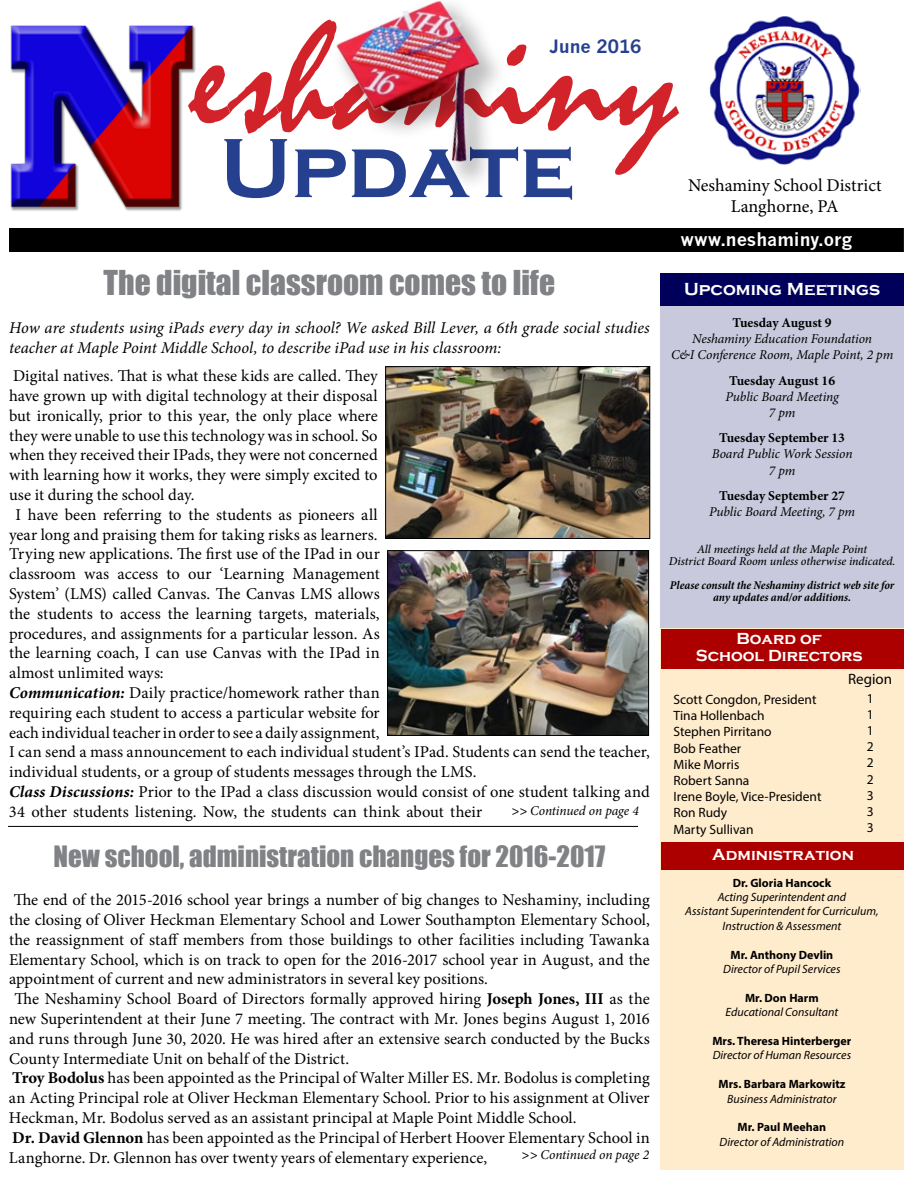
<style>
.page{position:relative;width:918px;height:1188px;background:#fff}
.page>*{position:absolute;margin:0;border:0;box-sizing:border-box;transform-origin:0 0}
.t1{font:159px "Mistral";color:#d2232a}
.t2{font:700 87px "Copperplate Gothic";color:#25408f}
.t3{font:31.5px "Impact";color:#808285}
.t4{font:27px "Impact";color:#808285}
.t5{font:18px/21.6px "Minion Pro";letter-spacing:-.005em;color:#000;text-align:center}
.t6{font:700 18px "News Gothic";color:#fff}
.t7{font:700 18px "Copperplate Gothic";color:#fff}
.t8{font:700 18px "News Gothic";color:#25408f}
.t9{font:16.5px "Minion Pro";color:#000}
.t10{font:italic 16.5px/19.8px "Minion Pro";color:#000}
.t11{font:700 16.5px/16.5px "Copperplate Gothic";color:#fff;text-align:center}
.t12{font:15px "Myriad Pro";color:#000}
.t13{font:italic 13.5px/16.2px "Minion Pro";letter-spacing:-.01em;color:#000;text-align:center}
.t14{font:13.5px/16.2px "Myriad Pro";color:#000}
.t15{font:700 13.5px "Minion Pro";color:#000}
.t16{font:italic 12px/14.4px "Myriad Pro";color:#000;text-align:center}
.t17{font:700 12px "Myriad Pro";color:#000}
.t18{font:italic 500 12px/12px "Minion Pro";letter-spacing:-.005em;color:#000;text-align:center}
.t19{font:italic 700 condensed 12px/12px "Minion Pro";letter-spacing:-.005em;color:#000;text-align:center}
.s1{font-weight:700;font-style:italic}
.s2{font-weight:700}
</style>
<div class="page">
<div style="left:661px;top:273px;width:243px;height:381px;background:#c9c9dd"></div>
<img style="left:10px;top:25px;width:186px;height:186px">
<img style="left:709px;top:16px;width:152px;height:149px">
<div style="left:10px;top:229px;width:893px;height:22px;background:#000"></div>
<div style="left:9px;top:228px;width:895px;height:24px;border:2px solid #000"></div>
<div style="left:661px;top:273px;width:243px;height:32px;background:#00005b"></div>
<div style="left:661px;top:629px;width:243px;height:541px;background:#ffeccc"></div>
<div style="left:661px;top:629px;width:243px;height:40px;background:#ac0000"></div>
<div style="left:661px;top:843px;width:243px;height:27px;background:#ac0000"></div>
<hr style="left:8px;top:826px;width:630px;height:1px;background:#000">
<img style="left:387px;top:368px;width:261px;height:169px">
<div style="left:385px;top:366px;width:265px;height:173px;border:1px solid #000"></div>
<img style="left:389px;top:552px;width:258px;height:182px">
<div style="left:387px;top:550px;width:262px;height:186px;border:1px solid #000"></div>
<img style="left:336px;top:1px;width:162px;height:181px">
<h1 class="t1" style="left:191px;top:-10px;width:489px">eshaminy</h1>
<p class="t8" style="left:550px;top:36px;width:93px">June 2016</p>
<h2 class="t2" style="left:220px;top:120px;width:356px">Update</h2>
<p class="t5" style="left:688px;top:174px;width:195px">Neshaminy School District<br>Langhorne, PA</p>
<p class="t6" style="left:680px;top:228px;width:173px">www.neshaminy.org</p>
<h3 class="t3" style="left:104px;top:258px;width:453px">The digital classroom comes to life</h3>
<p class="t10" style="left:9px;top:318px;width:642px">How are students using iPads every day in school? We asked Bill Lever, a 6th grade social studies teacher at Maple Point Middle School, to describe iPad use in his classroom:</p>
<p class="t9" style="left:13px;top:365px;width:366px">Digital natives. That is what these kids are called. They</p>
<p class="t9" style="left:9px;top:385px;width:370px">have grown up with digital technology at their disposal</p>
<p class="t9" style="left:9px;top:405px;width:370px">but ironically, prior to this year, the only place where</p>
<p class="t9" style="left:9px;top:424px;width:370px">they were unable to use this technology was in school. So</p>
<p class="t9" style="left:9px;top:444px;width:370px">when they received their IPads, they were not concerned</p>
<p class="t9" style="left:9px;top:464px;width:370px">with learning how it works, they were simply excited to</p>
<p class="t9" style="left:9px;top:484px;width:187px">use it during the school day.</p>
<p class="t9" style="left:16px;top:504px;width:364px">I have been referring to the students as pioneers all</p>
<p class="t9" style="left:9px;top:523px;width:370px">year long and praising them for taking risks as learners.</p>
<p class="t9" style="left:9px;top:543px;width:372px">Trying new applications. The first use of the IPad in our</p>
<p class="t9" style="left:9px;top:563px;width:372px">classroom was access to our ‘Learning Management</p>
<p class="t9" style="left:9px;top:583px;width:372px">System’ (LMS) called Canvas. The Canvas LMS allows</p>
<p class="t9" style="left:9px;top:603px;width:372px">the students to access the learning targets, materials,</p>
<p class="t9" style="left:9px;top:622px;width:372px">procedures, and assignments for a particular lesson. As</p>
<p class="t9" style="left:9px;top:642px;width:372px">the learning coach, I can use Canvas with the IPad in</p>
<p class="t9" style="left:9px;top:662px;width:156px">almost unlimited ways:</p>
<p class="t9" style="left:9px;top:682px;width:372px"><span class="s1">Communication:</span> Daily practice/homework rather than</p>
<p class="t9" style="left:9px;top:702px;width:372px">requiring each student to access a particular website for</p>
<p class="t9" style="left:9px;top:721px;width:372px">each individual teacher in order to see a daily assignment,</p>
<p class="t9" style="left:9px;top:741px;width:642px">I can send a mass announcement to each individual student’s IPad. Students can send the teacher,</p>
<p class="t9" style="left:9px;top:761px;width:469px">individual students, or a group of students messages through the LMS.</p>
<p class="t9" style="left:9px;top:781px;width:642px"><span class="s1">Class Discussions:</span> Prior to the IPad a class discussion would consist of one student talking and</p>
<p class="t9" style="left:9px;top:801px;width:475px">34 other students listening. Now, the students can think about their</p>
<p class="t13" style="left:511px;top:802px;width:129px"><span class="s2">&gt;&gt;</span> Continued on page 4</p>
<p class="t7" style="left:684px;top:279px;width:198px">Upcoming Meetings</p>
<p class="t15" style="left:733px;top:313px;width:101px">Tuesday August 9</p>
<p class="t13" style="left:671px;top:331px;width:224px">Neshaminy Education Foundation<br>C&amp;I Conference Room, Maple Point, 2 pm</p>
<p class="t15" style="left:729px;top:371px;width:107px">Tuesday August 16</p>
<p class="t13" style="left:725px;top:388px;width:115px">Public Board Meeting<br>7 pm</p>
<p class="t15" style="left:719px;top:428px;width:127px">Tuesday September 13</p>
<p class="t13" style="left:712px;top:446px;width:142px">Board Public Work Session<br>7 pm</p>
<p class="t15" style="left:719px;top:486px;width:127px">Tuesday September 27</p>
<p class="t13" style="left:709px;top:503px;width:148px">Public Board Meeting, 7 pm</p>
<p class="t18" style="left:669px;top:543px;width:228px">All meetings held at the Maple Point<br>District Board Room unless otherwise indicated.</p>
<p class="t19" style="left:670px;top:579px;width:226px">Please consult the Neshaminy district web site for any updates and/or additions.</p>
<p class="t11" style="left:696px;top:631px;width:168px">Board of<br>School Directors</p>
<p class="t12" style="left:848px;top:669px;width:46px">Region</p>
<p class="t14" style="left:674px;top:691px;width:150px">Scott Congdon, President<br>Tina Hollenbach<br>Stephen Pirritano<br>Bob Feather<br>Mike Morris<br>Robert Sanna<br>Irene Boyle, Vice-President<br>Ron Rudy<br>Marty Sullivan</p>
<p class="t14" style="left:867px;top:690px;width:8px;text-align:justify">1<br>1<br>1<br>2<br>2<br>2<br>3<br>3<br>3</p>
<h3 class="t4" style="left:53px;top:836px;width:553px">New school, administration changes for 2016-2017</h3>
<p class="t11" style="left:712px;top:847px;width:143px">Administration</p>
<p class="t9" style="left:14px;top:889px;width:638px">The end of the 2015-2016 school year brings a number of big changes to Neshaminy, including</p>
<p class="t9" style="left:9px;top:909px;width:642px">the closing of Oliver Heckman Elementary School and Lower Southampton Elementary School,</p>
<p class="t9" style="left:9px;top:928px;width:642px">the reassignment of staff members from those buildings to other facilities including Tawanka</p>
<p class="t9" style="left:9px;top:948px;width:642px">Elementary School, which is on track to open for the 2016-2017 school year in August, and the</p>
<p class="t9" style="left:9px;top:968px;width:481px">appointment of current and new administrators in several key positions.</p>
<p class="t9" style="left:15px;top:988px;width:637px">The Neshaminy School Board of Directors formally approved hiring <span class="s2">Joseph Jones, III</span> as the</p>
<p class="t9" style="left:9px;top:1008px;width:642px">new Superintendent at their June 7 meeting. The contract with Mr. Jones begins August 1, 2016</p>
<p class="t9" style="left:9px;top:1027px;width:642px">and runs through June 30, 2020. He was hired after an extensive search conducted by the Bucks</p>
<p class="t9" style="left:9px;top:1047px;width:342px">County Intermediate Unit on behalf of the District.</p>
<p class="t9" style="left:12px;top:1067px;width:639px"><span class="s2">Troy Bodolus</span> has been appointed as the Principal of Walter Miller ES. Mr. Bodolus is completing</p>
<p class="t9" style="left:9px;top:1087px;width:642px">an Acting Principal role at Oliver Heckman Elementary School. Prior to his assignment at Oliver</p>
<p class="t9" style="left:9px;top:1107px;width:569px">Heckman, Mr. Bodolus served as an assistant principal at Maple Point Middle School.</p>
<p class="t9" style="left:12px;top:1126px;width:639px"><span class="s2">Dr. David Glennon</span> has been appointed as the Principal of Herbert Hoover Elementary School in</p>
<p class="t9" style="left:9px;top:1146px;width:480px">Langhorne. Dr. Glennon has over twenty years of elementary experience,</p>
<p class="t17" style="left:733px;top:875px;width:100px">Dr. Gloria Hancock</p>
<p class="t16" style="left:685px;top:889px;width:195px">Acting Superintendent and<br>Assistant Superintendent for Curriculum,<br>Instruction &amp; Assessment</p>
<p class="t17" style="left:731px;top:947px;width:104px">Mr. Anthony Devlin</p>
<p class="t16" style="left:723px;top:961px;width:119px">Director of Pupil Services</p>
<p class="t17" style="left:745px;top:990px;width:75px">Mr. Don Harm</p>
<p class="t16" style="left:726px;top:1005px;width:114px">Educational Consultant</p>
<p class="t17" style="left:712px;top:1033px;width:141px">Mrs. Theresa Hinterberger</p>
<p class="t16" style="left:713px;top:1048px;width:140px">Director of Human Resources</p>
<p class="t17" style="left:718px;top:1076px;width:128px">Mrs. Barbara Markowitz</p>
<p class="t16" style="left:727px;top:1091px;width:111px">Business Administrator</p>
<p class="t17" style="left:738px;top:1119px;width:90px">Mr. Paul Meehan</p>
<p class="t16" style="left:720px;top:1134px;width:126px">Director of Administration</p>
<p class="t13" style="left:521px;top:1146px;width:129px"><span class="s2">&gt;&gt;</span> Continued on page 2</p>
</div>
